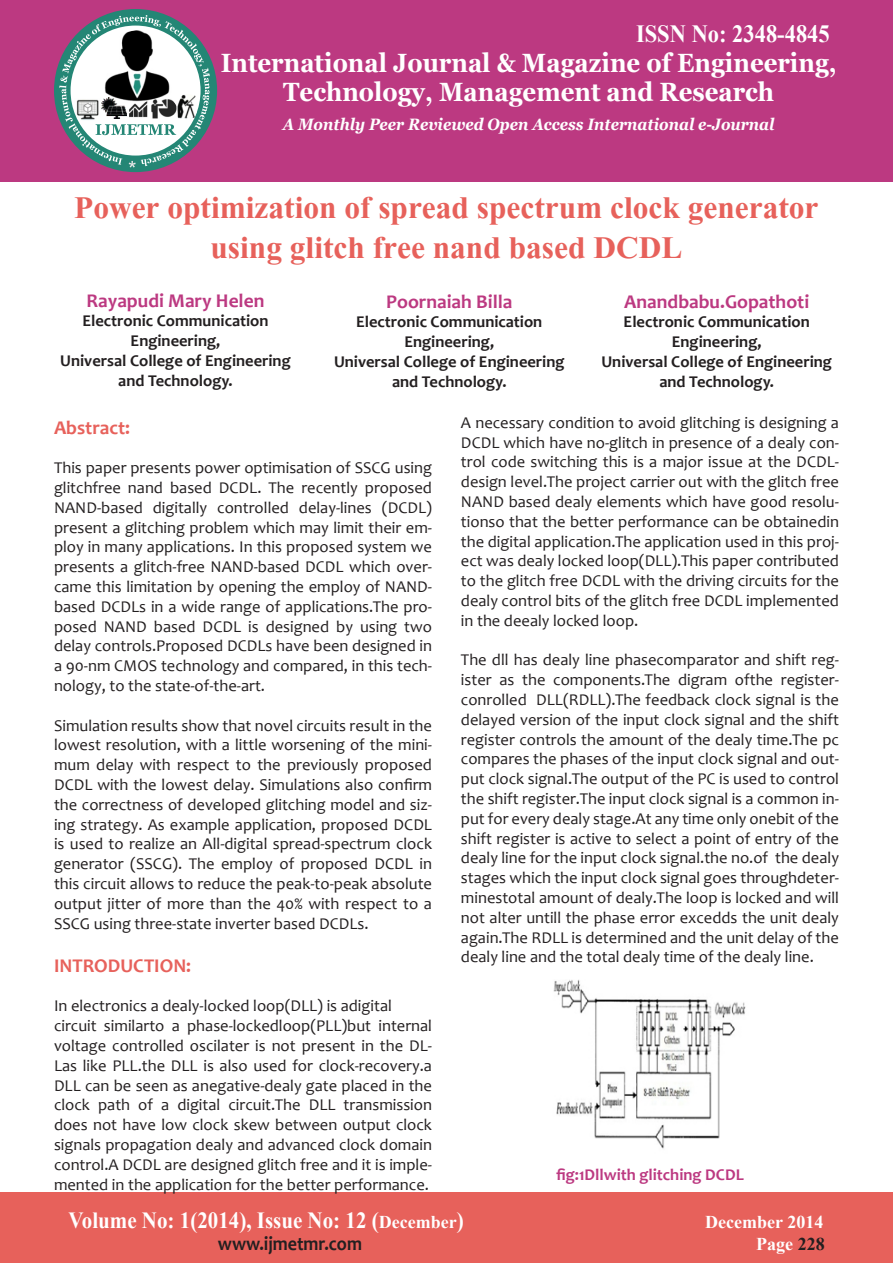
<style>
.page{position:relative;width:893px;height:1263px;background:#fff}
.page>*{position:absolute;margin:0;border:0;box-sizing:border-box;transform-origin:0 0}
.t1{font:700 39px "Aparajita";color:#e7615b}
.t2{font:700 26.4px "Georgia";color:#fff;scale:.91 1}
.t3{font:700 24.75px "Times New Roman";color:#fff;scale:.91 1}
.t4{font:700 23.1px "Times New Roman";color:#fff;scale:.91 1}
.t5{font:700 19.8px "Candara";color:#231f20;scale:.91 1}
.t6{font:700 19.5px "Candara";color:#bc3981}
.t7{font:700 19.5px "Candara";color:#e7615b}
.t8{font:700 18px "Times New Roman";color:#fff}
.t9{font:16.5px/19.8px "Candara";color:#231f20;text-align:justify}
.t10{font:700 16.5px "Candara";color:#231f20}
.t11{font:italic 700 16.5px "Georgia";color:#fff;scale:.91 1}
.t12{font:700 16.5px "Candara";color:#bc3981}
.s1{font-size:18px}
.s2{color:#231f20}
</style>
<div class="page">
<div style="left:0;top:1193px;width:893px;height:70px;background:#e7615b"></div>
<div style="left:0;top:0;width:893px;height:182px;background:#bc3981"></div>
<div style="left:54px;top:9px;width:163px;height:163px;background:#248675;border-radius:50%"></div>
<svg style="left:59px;top:15px;width:151px;height:153px"></svg>
<img style="left:150px;top:97px;width:27px;height:23px">
<img style="left:177px;top:94px;width:21px;height:26px">
<img style="left:102px;top:30px;width:72px;height:73px">
<img style="left:75px;top:99px;width:25px;height:21px">
<img style="left:102px;top:97px;width:25px;height:21px">
<img style="left:553px;top:980px;width:193px;height:169px">
<p class="t3" style="left:636px;top:16px;width:214px">ISSN No: 2348-4845</p>
<p class="t2" style="left:221px;top:46px;width:678px">International Journal &amp; Magazine of Engineering,</p>
<p class="t2" style="left:283px;top:75px;width:541px">Technology, Management and Research</p>
<p class="t11" style="left:283px;top:113px;width:542px">A Monthly Peer Reviewed Open Access International e-Journal</p>
<p class="t1" style="left:74px;top:189px;width:746px">Power optimization of spread spectrum clock generator</p>
<p class="t1" style="left:211px;top:229px;width:473px">using glitch free nand based DCDL</p>
<p class="t6" style="left:87px;top:288px;width:179px">Rayapudi Mary Helen</p>
<p class="t10" style="left:82px;top:311px;width:188px">Electronic Communication</p>
<p class="t10" style="left:131px;top:330px;width:91px">Engineering,</p>
<p class="t10" style="left:60px;top:350px;width:232px">Universal College of Engineering</p>
<p class="t10" style="left:118px;top:370px;width:116px">and Technology.</p>
<p class="t6" style="left:386px;top:289px;width:127px">Poornaiah Billa</p>
<p class="t10" style="left:356px;top:312px;width:188px">Electronic Communication</p>
<p class="t10" style="left:404px;top:331px;width:91px">Engineering,</p>
<p class="t10" style="left:334px;top:351px;width:232px">Universal College of Engineering</p>
<p class="t10" style="left:392px;top:371px;width:116px">and Technology.</p>
<p class="t6" style="left:624px;top:289px;width:186px">Anandbabu.Gopathoti</p>
<p class="t10" style="left:624px;top:312px;width:188px">Electronic Communication</p>
<p class="t10" style="left:672px;top:331px;width:91px">Engineering,</p>
<p class="t10" style="left:601px;top:351px;width:232px">Universal College of Engineering</p>
<p class="t10" style="left:659px;top:371px;width:116px">and Technology.</p>
<p class="t7" style="left:54px;top:415px;width:78px">Abstract:</p>
<p class="t9" style="left:54px;top:458px;width:380px">This paper presents power optimisation of SSCG using glitchfree nand based DCDL. The recently proposed NAND-based digitally controlled delay-lines (DCDL) present a glitching problem which may limit their em&shy;ploy in many applications. In this proposed system we presents a glitch-free NAND-based DCDL which over&shy;came this limitation by opening the employ of NAND&shy;based DCDLs in a wide range of applications.The pro&shy;posed NAND based DCDL is designed by using two delay controls.Proposed DCDLs have been designed in a 90-nm CMOS technology and compared, in this tech&shy;nology, to the state-of-the-art.</p>
<p class="t9" style="left:54px;top:715px;width:380px">Simulation results show that novel circuits result in the lowest resolution, with a little worsening of the mini&shy;mum delay with respect to the previously proposed DCDL with the lowest delay. Simulations also confirm the correctness of developed glitching model and siz&shy;ing strategy. As example application, proposed DCDL is used to realize an All-digital spread-spectrum clock generator (SSCG). The employ of proposed DCDL in this circuit allows to reduce the peak-to-peak absolute output jitter of more than the 40% with respect to a SSCG using three-state inverter based DCDLs.</p>
<p class="t7" style="left:54px;top:953px;width:139px">INTRODUCTION:</p>
<p class="t9" style="left:54px;top:996px;width:339px">In electronics a dealy-locked loop(DLL) is adigital</p>
<p class="t9" style="left:54px;top:1016px;width:380px">circuit similarto a phase-lockedloop(PLL)but internal voltage controlled oscilater is not present in the DL-Las like PLL.the DLL is also used for clock-recovery.a DLL can be seen as anegative-dealy gate placed in the clock path of a digital circuit.The DLL transmission does not have low clock skew between output clock signals propagation dealy and advanced clock domain control.A DCDL are designed glitch free and it is imple&shy;mented in the application for the better performance.</p>
<p class="t9" style="left:461px;top:412px;width:380px">A necessary condition to avoid glitching is designing a DCDL which have no-glitch in presence of a dealy con&shy;trol code switching this is a major issue at the DCDL&shy;design level.The project carrier out with the glitch free NAND based dealy elements which have good resolu&shy;tionso that the better performance can be obtainedin the digital application.The application used in this proj&shy;ect was dealy locked loop(DLL).This paper contributed to the glitch free DCDL with the driving circuits for the dealy control bits of the glitch free DCDL implemented in the deealy locked loop.</p>
<p class="t9" style="left:461px;top:650px;width:380px">The dll has dealy line phasecomparator and shift reg&shy;ister as the components.The digram ofthe register&shy;conrolled DLL(RDLL).The feedback clock signal is the delayed version of the input clock signal and the shift register controls the amount of the dealy time.The pc compares the phases of the input clock signal and out&shy;put clock signal.The output of the PC is used to control the shift register.The input clock signal is a common in&shy;put for every dealy stage.At any time only onebit of the shift register is active to select a point of entry of the dealy line for the input clock signal.the no.of the dealy stages which the input clock signal goes throughdeter&shy;minestotal amount of dealy.The loop is locked and will not alter untill the phase error excedds the unit dealy again.The RDLL is determined and the unit delay of the dealy line and the total dealy time of the dealy line.</p>
<p class="t12" style="left:556px;top:1164px;width:189px">fig:1Dllwith glitching DCDL</p>
<p class="t4" style="left:69px;top:1204px;width:436px">Volume No: 1(2014), Issue No: 12 (<span class="s1">December</span>)</p>
<p class="t8" style="left:705px;top:1210px;width:120px">December 2014</p>
<p class="t5" style="left:218px;top:1231px;width:160px">www.ijmetmr.com</p>
<p class="t8" style="left:756px;top:1231px;width:70px">Page <span class="s2">228</span></p>
</div>
